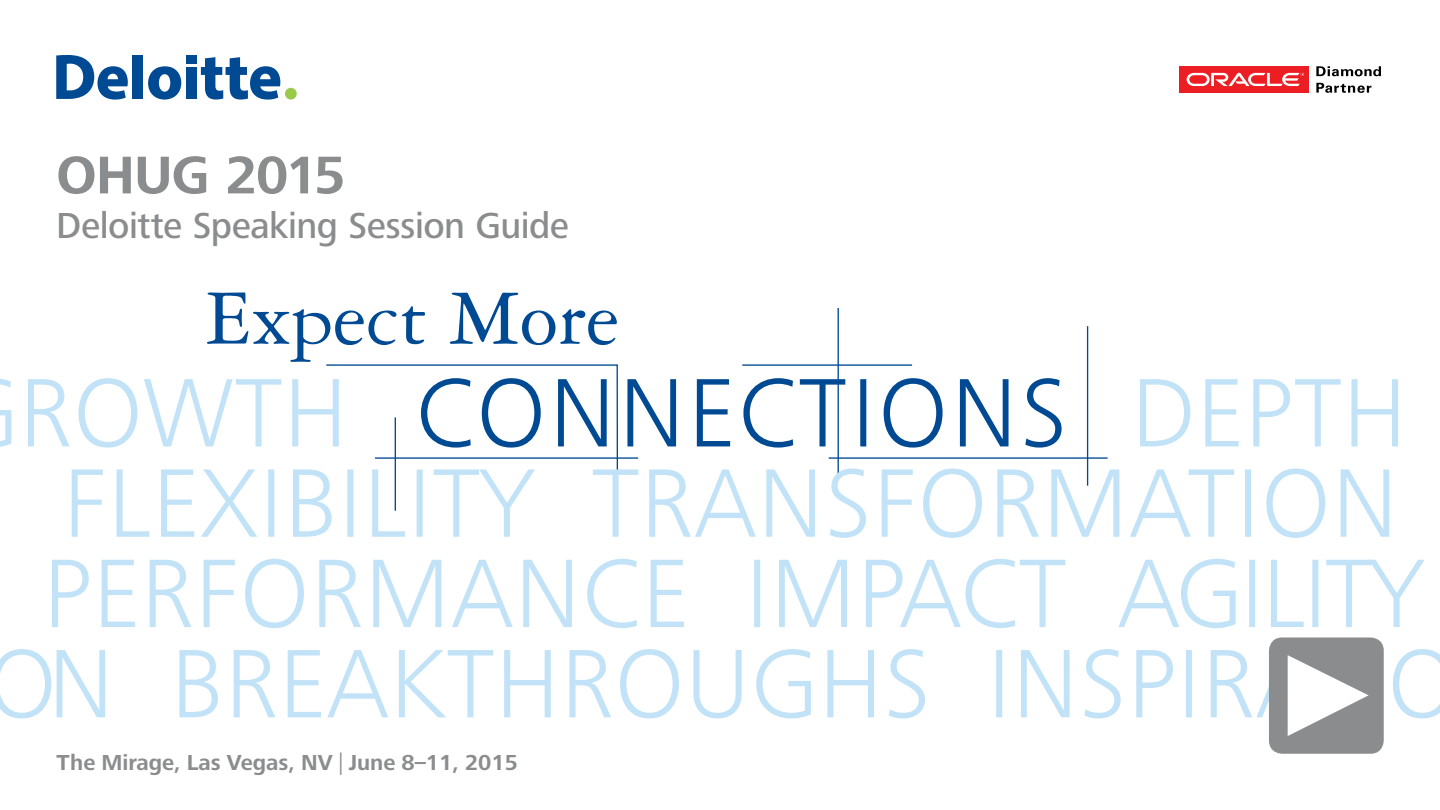
<style>
.page{position:relative;width:1440px;height:810px;background:#fff}
.page>*{position:absolute;margin:0;border:0;box-sizing:border-box;transform-origin:0 0}
.t1{font:700 55px "Frutiger Next Pro";letter-spacing:-.025em;color:#8a8c8e}
.t2{font:500 37.5px "Frutiger Next Pro";letter-spacing:-.015em;color:#8a8c8e}
.t3{font:700 22.5px "Frutiger Next Pro";color:#8a8c8e}
.s1{font-weight:300}
</style>
<div class="page">
<hr style="left:829px;top:457px;width:279px;height:2px;background:#004a94">
<hr style="left:1087px;top:326px;width:1px;height:160px;background:#004a94">
<svg style="left:0;top:378px;width:1398px;height:70px"></svg>
<svg style="left:72px;top:468px;width:1317px;height:70px"></svg>
<svg style="left:52px;top:559px;width:1373px;height:69px"></svg>
<svg style="left:0;top:649px;width:1440px;height:69px"></svg>
<svg style="left:207px;top:293px;width:855px;height:195px"></svg>
<div style="left:133px;top:56px;width:10px;height:43px;background:#004a94"></div>
<svg style="left:148px;top:66px;width:33px;height:34px"></svg>
<div style="left:186px;top:67px;width:11px;height:32px;background:#004a94"></div>
<div style="left:186px;top:56px;width:11px;height:8px;background:#004a94"></div>
<svg style="left:201px;top:57px;width:79px;height:43px"></svg>
<div style="left:285px;top:88px;width:12px;height:12px;background:#99ca49;border-radius:50%"></div>
<svg style="left:56px;top:55px;width:72px;height:45px"></svg>
<svg style="left:1269px;top:637px;width:115px;height:117px"></svg>
<div style="left:1179px;top:66px;width:130px;height:27px;background:#ed1d24"></div>
<svg style="left:1187px;top:73px;width:117px;height:13px"></svg>
<svg style="left:1316px;top:66px;width:65px;height:10px"></svg>
<svg style="left:1316px;top:83px;width:55px;height:10px"></svg>
<h1 class="t1" style="left:56px;top:144px;width:291px">OHUG 2015</h1>
<h2 class="t2" style="left:56px;top:204px;width:514px">Deloitte Speaking Session Guide</h2>
<p class="t3" style="left:56px;top:750px;width:463px">The Mirage, Las Vegas, NV <span class="s1">|</span> June 8–11, 2015</p>
</div>
